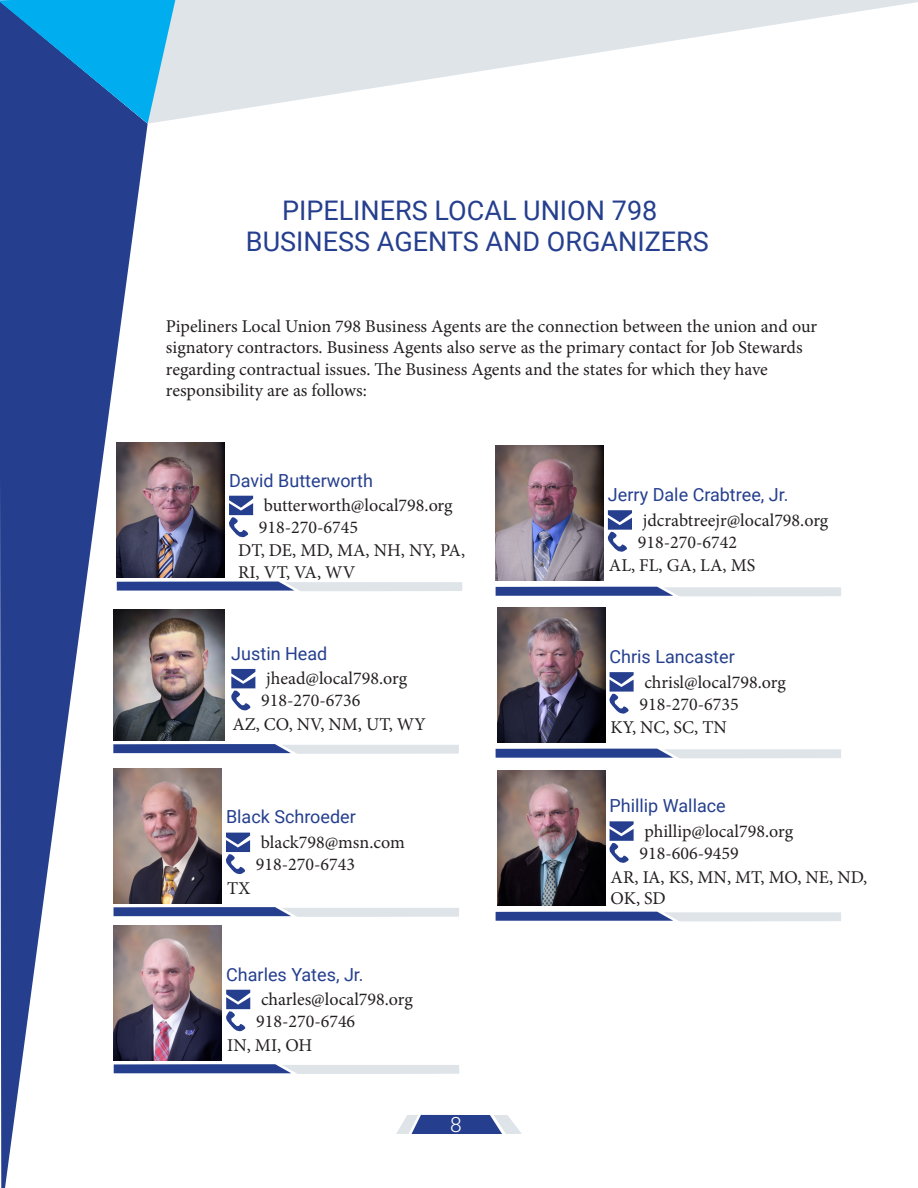
<style>
.page{position:relative;width:918px;height:1188px;background:#fff}
.page>*{position:absolute;margin:0;border:0;box-sizing:border-box;transform-origin:0 0}
.Main_Title_Style{font:27px "Roboto";color:#253f8e}
.Page_Numbers{font:300 21px "Roboto";color:#fff}
.t1{font:18px/21.6px "Minion Pro";color:#231f20}
.t2{font:18px "Roboto";color:#253f8e}
</style>
<div class="page">
<svg style="left:0;top:124px;width:148px;height:1064px"></svg>
<svg style="left:175px;top:0;width:743px;height:119px;fill:#dfe4e9"></svg>
<svg style="left:0;top:0;width:175px;height:124px;background:#1e82c5"></svg>
<svg style="left:396px;top:1115px;width:126px;height:19px;background:#6e7fb2"></svg>
<img style="left:117px;top:443px;width:108px;height:135px">
<svg style="left:229px;top:496px;width:24px;height:42px"></svg>
<svg style="left:117px;top:582px;width:345px;height:9px;background:#8997bf"></svg>
<img style="left:496px;top:446px;width:108px;height:135px">
<svg style="left:608px;top:510px;width:24px;height:42px"></svg>
<img style="left:113px;top:609px;width:111px;height:132px">
<svg style="left:231px;top:669px;width:24px;height:42px"></svg>
<svg style="left:113px;top:744px;width:346px;height:10px;background:#909ec3"></svg>
<img style="left:497px;top:608px;width:108px;height:135px">
<svg style="left:609px;top:672px;width:25px;height:42px"></svg>
<img style="left:114px;top:768px;width:108px;height:135px">
<svg style="left:226px;top:833px;width:24px;height:42px"></svg>
<svg style="left:114px;top:907px;width:345px;height:10px;background:#909ec3"></svg>
<img style="left:497px;top:771px;width:108px;height:135px">
<svg style="left:609px;top:821px;width:25px;height:42px"></svg>
<img style="left:114px;top:925px;width:108px;height:135px">
<svg style="left:226px;top:990px;width:24px;height:42px"></svg>
<svg style="left:114px;top:1064px;width:345px;height:10px;background:#909ec3"></svg>
<svg style="left:496px;top:587px;width:345px;height:9px;background:#8796be"></svg>
<svg style="left:496px;top:749px;width:345px;height:9px;background:#8897be"></svg>
<svg style="left:496px;top:912px;width:345px;height:9px;background:#8796be"></svg>
<p class="Main_Title_Style" style="left:282px;top:192px;width:377px">PIPELINERS LOCAL UNION 798</p>
<p class="Main_Title_Style" style="left:246px;top:223px;width:464px">BUSINESS AGENTS AND ORGANIZERS</p>
<p class="t1" style="left:166px;top:315px;width:653px">Pipeliners Local Union 798 Business Agents are the connection between the union and our signatory contractors. Business Agents also serve as the primary contact for Job Stewards regarding contractual issues. The Business Agents and the states for which they have responsibility are as follows:</p>
<p class="t2" style="left:229px;top:468px;width:145px">David Butterworth</p>
<p class="t1" style="left:264px;top:495px;width:190px">butterworth@local798.org</p>
<p class="t1" style="left:259px;top:517px;width:101px">918-270-6745</p>
<p class="t1" style="left:238px;top:540px;width:228px">DT, DE, MD, MA, NH, NY, PA,<br>RI, VT, VA, WV</p>
<p class="t2" style="left:231px;top:641px;width:98px">Justin Head</p>
<p class="t1" style="left:266px;top:668px;width:142px">jhead@local798.org</p>
<p class="t1" style="left:261px;top:690px;width:101px">918-270-6736</p>
<p class="t1" style="left:232px;top:714px;width:195px">AZ, CO, NV, NM, UT, WY</p>
<p class="t2" style="left:226px;top:804px;width:131px">Black Schroeder</p>
<p class="t1" style="left:261px;top:832px;width:145px">black798@msn.com</p>
<p class="t1" style="left:256px;top:854px;width:101px">918-270-6743</p>
<p class="t1" style="left:227px;top:877px;width:25px">TX</p>
<p class="t2" style="left:226px;top:962px;width:139px">Charles Yates, Jr.</p>
<p class="t1" style="left:261px;top:989px;width:153px">charles@local798.org</p>
<p class="t1" style="left:256px;top:1011px;width:101px">918-270-6746</p>
<p class="t1" style="left:227px;top:1034px;width:87px">IN, MI, OH</p>
<p class="Page_Numbers" style="left:450px;top:1110px;width:13px">8</p>
<p class="t2" style="left:608px;top:482px;width:182px">Jerry Dale Crabtree, Jr.</p>
<p class="t1" style="left:643px;top:509px;width:187px">jdcrabtreejr@local798.org</p>
<p class="t1" style="left:638px;top:531px;width:101px">918-270-6742</p>
<p class="t1" style="left:609px;top:555px;width:148px">AL, FL, GA, LA, MS</p>
<p class="t2" style="left:610px;top:644px;width:127px">Chris Lancaster</p>
<p class="t1" style="left:644px;top:671px;width:143px">chrisl@local798.org</p>
<p class="t1" style="left:639px;top:693px;width:101px">918-270-6735</p>
<p class="t1" style="left:611px;top:717px;width:118px">KY, NC, SC, TN</p>
<p class="t2" style="left:610px;top:793px;width:118px">Phillip Wallace</p>
<p class="t1" style="left:644px;top:820px;width:150px">phillip@local798.org</p>
<p class="t1" style="left:639px;top:842px;width:101px">918-606-9459</p>
<p class="t1" style="left:611px;top:866px;width:258px">AR, IA, KS, MN, MT, MO, NE, ND,<br>OK, SD</p>
</div>
